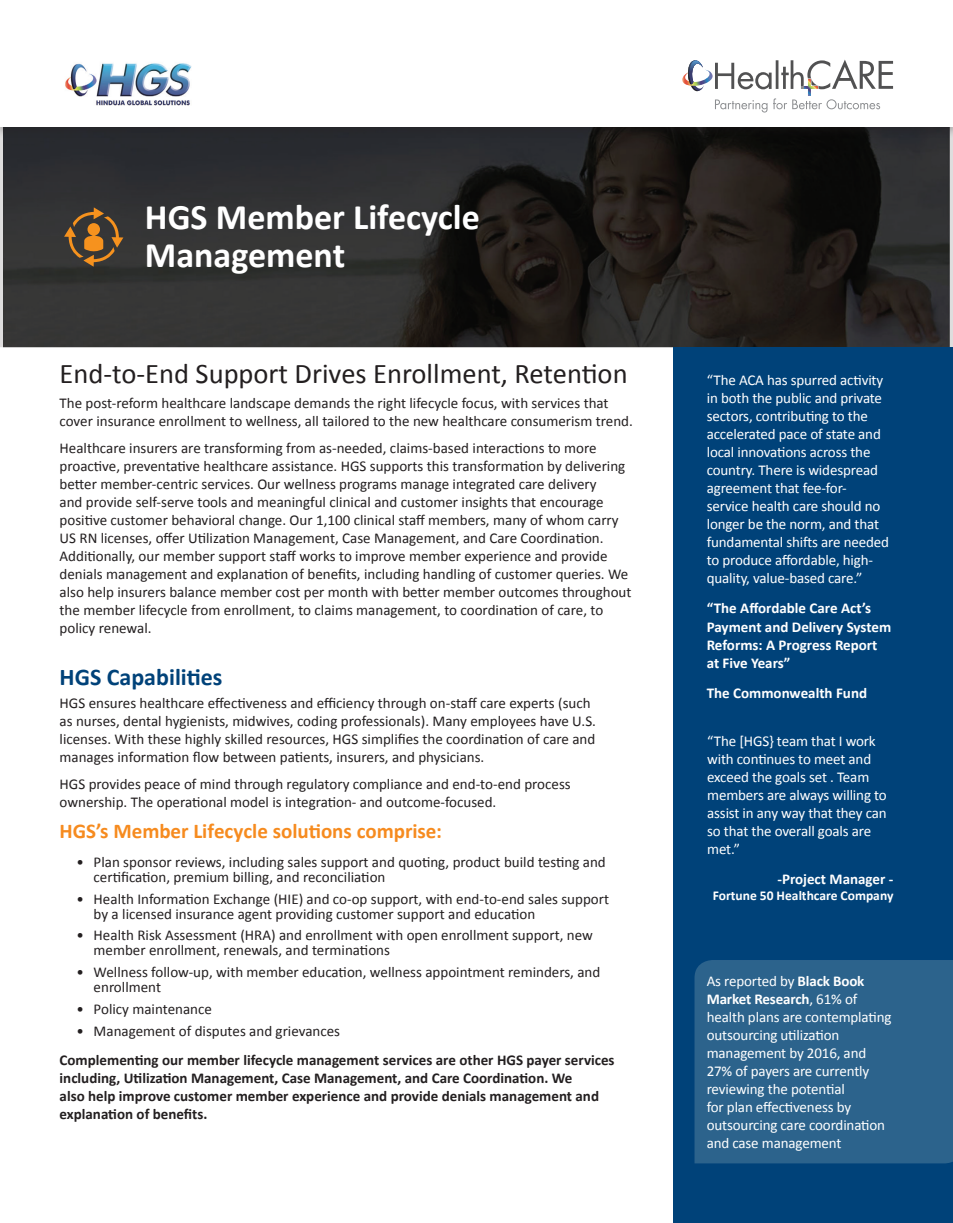
<style>
.page{position:relative;width:953px;height:1223px;background:#fff}
.page>*{position:absolute;margin:0;border:0;box-sizing:border-box;transform-origin:0 0}
.t1{font:700 36px/37.5px "Calibri";color:#fff}
.t2{font:28.5px "Calibri";color:#231f20}
.t3{font:700 24px "Calibri";color:#004279}
.t4{font:700 21px "Calibri";color:#f68b1f}
.t5{font:15px/18px "Calibri";color:#231f20}
.t6{font:15px/18px "Calibri";letter-spacing:-.01em;color:#fff}
.t7{font:700 15px/18px "Calibri";color:#231f20}
.t8{font:700 15px/18px "Calibri";color:#fff}
.t9{font:700 13.5px "Calibri";color:#fff}
.s1{font-weight:700}
</style>
<div class="page">
<svg style="left:0;top:139px;width:952px;height:208px;background:#292827"></svg>
<div style="left:0;top:0;width:952px;height:139px;background:#231f20;opacity:.35"></div>
<div style="left:0;top:0;width:952px;height:126px;background:#fff"></div>
<svg style="left:682px;top:60px;width:210px;height:52px"></svg>
<img style="left:65px;top:63px;width:127px;height:43px">
<div style="left:673px;top:347px;width:279px;height:875px;background:#004279"></div>
<svg style="left:64px;top:207px;width:59px;height:59px;background:#684e2f"></svg>
<div style="left:694px;top:960px;width:258px;height:202px;background:#2c638c"></div>
<h1 class="t1" style="left:145px;top:198px;width:336px">HGS Member Lifecycle<br>Management</h1>
<h2 class="t2" style="left:60px;top:355px;width:569px">End-to-End Support Drives Enrollment, Retention</h2>
<p class="t5" style="left:60px;top:394px;width:574px">The post-reform healthcare landscape demands the right lifecycle focus, with services that cover insurance enrollment to wellness, all tailored to the new healthcare consumerism trend.</p>
<p class="t5" style="left:60px;top:439px;width:573px">Healthcare insurers are transforming from as-needed, claims-based interactions to more proactive, preventative healthcare assistance. HGS supports this transformation by delivering better member-centric services. Our wellness programs manage integrated care delivery<br>and provide self-serve tools and meaningful clinical and customer insights that encourage positive customer behavioral change. Our 1,100 clinical staff members, many of whom carry US RN licenses, offer Utilization Management, Case Management, and Care Coordination.<br>Additionally, our member support staff works to improve member experience and provide denials management and explanation of benefits, including handling of customer queries. We also help insurers balance member cost per month with better member outcomes throughout the member lifecycle from enrollment, to claims management, to coordination of care, to policy renewal.</p>
<h3 class="t3" style="left:60px;top:662px;width:164px">HGS Capabilities</h3>
<p class="t5" style="left:60px;top:693px;width:537px">HGS ensures healthcare effectiveness and efficiency through on-staff care experts (such as nurses, dental hygienists, midwives, coding professionals). Many employees have U.S. licenses. With these highly skilled resources, HGS simplifies the coordination of care and manages information flow between patients, insurers, and physicians.</p>
<p class="t5" style="left:60px;top:774px;width:512px">HGS provides peace of mind through regulatory compliance and end-to-end process ownership. The operational model is integration- and outcome-focused.</p>
<h3 class="t4" style="left:60px;top:817px;width:383px">HGS’s Member Lifecycle solutions comprise:</h3>
<p class="t5" style="left:94px;top:854px;width:513px;line-height:15px;text-indent:-17px">• Plan sponsor reviews, including sales support and quoting, product build testing and certification, premium billing, and reconciliation</p>
<p class="t5" style="left:94px;top:890px;width:516px;line-height:15px;text-indent:-17px">• Health Information Exchange (HIE) and co-op support, with end-to-end sales support by a licensed insurance agent providing customer support and education</p>
<p class="t5" style="left:94px;top:927px;width:500px;line-height:15px;text-indent:-17px">• Health Risk Assessment (HRA) and enrollment with open enrollment support, new member enrollment, renewals, and terminations</p>
<p class="t5" style="left:94px;top:964px;width:508px;line-height:15px;text-indent:-17px">• Wellness follow-up, with member education, wellness appointment reminders, and enrollment</p>
<p class="t5" style="left:77px;top:999px;width:137px">• Policy maintenance</p>
<p class="t5" style="left:77px;top:1021px;width:265px">• Management of disputes and grievances</p>
<p class="t7" style="left:60px;top:1050px;width:556px">Complementing our member lifecycle management services are other HGS payer services including, Utilization Management, Case Management, and Care Coordination. We<br>also help improve customer member experience and provide denials management and explanation of benefits.</p>
<p class="t6" style="left:706px;top:371px;width:184px">“The ACA has spurred activity in both the public and private sectors, contributing to the accelerated pace of state and local innovations across the country. There is widespread agreement that fee-for&shy;service health care should no longer be the norm, and that fundamental shifts are needed to produce affordable, high&shy;quality, value-based care.”</p>
<p class="t8" style="left:706px;top:599px;width:186px">“The Affordable Care Act’s<br>Payment and Delivery System<br>Reforms: A Progress Report at Five Years”</p>
<p class="t8" style="left:706px;top:683px;width:162px">The Commonwealth Fund</p>
<p class="t6" style="left:706px;top:731px;width:181px">“The [HGS} team that I work with continues to meet and exceed the goals set . Team members are always willing to assist in any way that they can so that the overall goals are met.”</p>
<p class="t8" style="left:777px;top:869px;width:117px">-Project Manager -</p>
<p class="t9" style="left:712px;top:886px;width:182px">Fortune 50 Healthcare Company</p>
<p class="t6" style="left:706px;top:971px;width:186px">As reported by <span class="s1">Black Book<br>Market Research</span>, 61% of health plans are contemplating outsourcing utilization management by 2016, and<br>27% of payers are currently reviewing the potential<br>for plan effectiveness by outsourcing care coordination and case management</p>
</div>
